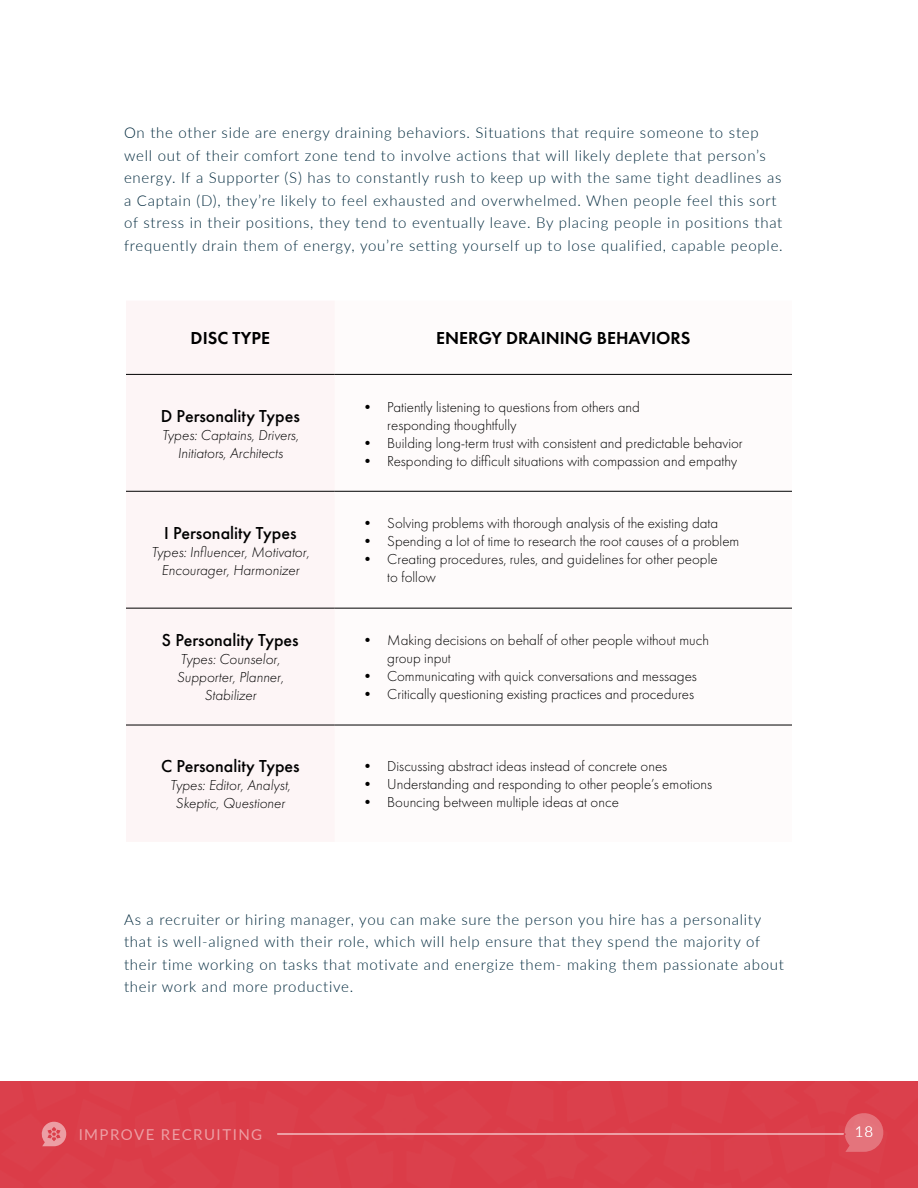
<style>
.page{position:relative;width:918px;height:1188px;background:#fff}
.page>*{position:absolute;margin:0;border:0;box-sizing:border-box;transform-origin:0 0}
.t1{font:500 18px "Futura PT";color:#000}
.t2{font:600 18px "Futura PT";color:#000}
.t3{font:300 15px/22.5px "Lato";letter-spacing:.05em;color:#00293d}
.t4{font:300 15px/18px "Futura PT";color:#000}
.t5{font:italic 300 15px/18px "Futura PT";color:#000;text-align:center}
.t6{font:15px "Lato";letter-spacing:.1em;color:#fff}
.t7{font:300 15px "Lato";color:#fff}
</style>
<div class="page">
<div style="left:126px;top:373px;width:209px;height:352px;background:#fdf5f6"></div>
<svg style="left:335px;top:373px;width:457px;height:352px"></svg>
<hr style="left:335px;top:374px;width:457px;height:1px;background:#000">
<hr style="left:126px;top:491px;width:209px;height:1px;background:#000">
<hr style="left:335px;top:491px;width:457px;height:1px;background:#000">
<hr style="left:126px;top:608px;width:209px;height:1px;background:#000">
<hr style="left:335px;top:608px;width:457px;height:1px;background:#000">
<hr style="left:126px;top:374px;width:209px;height:1px;background:#000">
<hr style="left:335px;top:725px;width:457px;height:1px;background:#000">
<hr style="left:126px;top:725px;width:209px;height:1px;background:#000">
<div style="left:0;top:1082px;width:918px;height:106px;background:#db404b"></div>
<svg style="left:41px;top:1120px;width:27px;height:26px"></svg>
<hr style="left:277px;top:1134px;width:568px;height:1px;background:#fff">
<svg style="left:843px;top:1110px;width:43px;height:42px"></svg>
<p class="t3" style="left:124px;top:121px;width:660px">On the other side are energy draining behaviors. Situations that require someone to step well out of their comfort zone tend to involve actions that will likely deplete that person’s energy. If a Supporter (S) has to constantly rush to keep up with the same tight deadlines as a Captain (D), they’re likely to feel exhausted and overwhelmed. When people feel this sort of stress in their positions, they tend to eventually leave. By placing people in positions that frequently drain them of energy, you’re setting yourself up to lose qualified, capable people.</p>
<p class="t2" style="left:191px;top:327px;width:81px">DISC TYPE</p>
<p class="t2" style="left:436px;top:327px;width:256px">ENERGY DRAINING BEHAVIORS</p>
<p class="t1" style="left:161px;top:405px;width:141px">D Personality Types</p>
<p class="t5" style="left:162px;top:426px;width:138px">Types: Captains, Drivers,<br>Initiators, Architects</p>
<p class="t1" style="left:164px;top:522px;width:134px">I Personality Types</p>
<p class="t5" style="left:151px;top:543px;width:160px">Types: Influencer, Motivator,<br>Encourager, Harmonizer</p>
<p class="t1" style="left:162px;top:630px;width:138px">S Personality Types</p>
<p class="t5" style="left:177px;top:651px;width:108px">Types: Counselor,<br>Supporter, Planner,<br>Stabilizer</p>
<p class="t1" style="left:161px;top:755px;width:140px">C Personality Types</p>
<p class="t5" style="left:170px;top:776px;width:122px">Types: Editor, Analyst,<br>Skeptic, Questioner</p>
<p class="t4" style="left:387px;top:398px;width:254px;text-indent:-27px">• Patiently listening to questions from others and responding thoughtfully</p>
<p class="t4" style="left:360px;top:434px;width:384px">• Building long-term trust with consistent and predictable behavior</p>
<p class="t4" style="left:360px;top:452px;width:378px">• Responding to difficult situations with compassion and empathy</p>
<p class="t4" style="left:360px;top:515px;width:359px">• Solving problems with thorough analysis of the existing data</p>
<p class="t4" style="left:360px;top:533px;width:381px">• Spending a lot of time to research the root causes of a problem</p>
<p class="t4" style="left:387px;top:551px;width:332px;text-indent:-27px">• Creating procedures, rules, and guidelines for other people to follow</p>
<p class="t4" style="left:387px;top:631px;width:323px;text-indent:-27px">• Making decisions on behalf of other people without much group input</p>
<p class="t4" style="left:360px;top:667px;width:338px">• Communicating with quick conversations and messages</p>
<p class="t4" style="left:360px;top:685px;width:335px">• Critically questioning existing practices and procedures</p>
<p class="t4" style="left:360px;top:757px;width:309px">• Discussing abstract ideas instead of concrete ones</p>
<p class="t4" style="left:360px;top:775px;width:353px">• Understanding and responding to other people’s emotions</p>
<p class="t4" style="left:360px;top:793px;width:260px">• Bouncing between multiple ideas at once</p>
<p class="t3" style="left:124px;top:907px;width:662px">As a recruiter or hiring manager, you can make sure the person you hire has a personality that is well-aligned with their role, which will help ensure that they spend the majority of their time working on tasks that motivate and energize them- making them passionate about their work and more productive.</p>
<p class="t6" style="left:78px;top:1124px;width:185px">IMPROVE RECRUITING</p>
<p class="t7" style="left:855px;top:1121px;width:20px">18</p>
</div>
